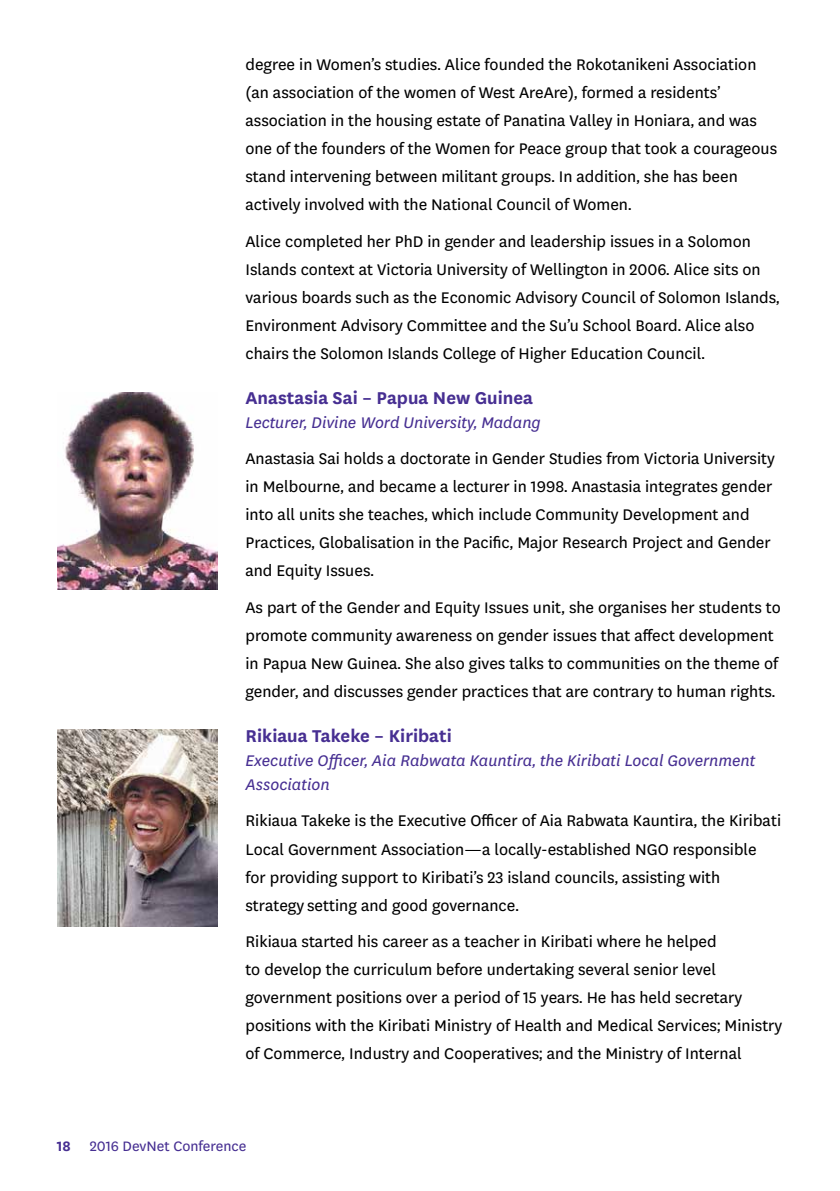
<style>
.page{position:relative;width:840px;height:1191px;background:#fff}
.page>*{position:absolute;margin:0;border:0;box-sizing:border-box;transform-origin:0 0}
.t1{font:700 20px "Victoria Sans";color:#472f92}
.t2{font:18px/28px "Victoria Sans";color:#000}
.t3{font:italic 18px/24px "Victoria Sans";color:#472f92}
.t4{font:16px "Victoria Sans";color:#472f92}
.s1{font-weight:700}
</style>
<div class="page">
<img style="left:57px;top:392px;width:160px;height:197px">
<img style="left:57px;top:729px;width:160px;height:198px">
<p class="t2" style="left:245px;top:50px;width:533px">degree in Women’s studies. Alice founded the Rokotanikeni Association (an association of the women of West AreAre), formed a residents’ association in the housing estate of Panatina Valley in Honiara, and was one of the founders of the Women for Peace group that took a courageous stand intervening between militant groups. In addition, she has been actively involved with the National Council of Women.</p>
<p class="t2" style="left:245px;top:226px;width:535px">Alice completed her PhD in gender and leadership issues in a Solomon Islands context at Victoria University of Wellington in 2006. Alice sits on various boards such as the Economic Advisory Council of Solomon Islands, Environment Advisory Committee and the Su’u School Board. Alice also chairs the Solomon Islands College of Higher Education Council.</p>
<p class="t1" style="left:245px;top:384px;width:289px">Anastasia Sai – Papua New Guinea</p>
<p class="t3" style="left:245px;top:410px;width:296px">Lecturer, Divine Word University, Madang</p>
<p class="t2" style="left:245px;top:444px;width:530px">Anastasia Sai holds a doctorate in Gender Studies from Victoria University in Melbourne, and became a lecturer in 1998. Anastasia integrates gender into all units she teaches, which include Community Development and Practices, Globalisation in the Pacific, Major Research Project and Gender and Equity Issues.</p>
<p class="t2" style="left:245px;top:592px;width:536px">As part of the Gender and Equity Issues unit, she organises her students to promote community awareness on gender issues that affect development in Papua New Guinea. She also gives talks to communities on the theme of gender, and discusses gender practices that are contrary to human rights.</p>
<p class="t1" style="left:245px;top:722px;width:208px">Rikiaua Takeke – Kiribati</p>
<p class="t3" style="left:245px;top:748px;width:511px">Executive Officer, Aia Rabwata Kauntira, the Kiribati Local Government<br>Association</p>
<p class="t2" style="left:245px;top:806px;width:537px">Rikiaua Takeke is the Executive Officer of Aia Rabwata Kauntira, the Kiribati Local Government Association—a locally-established NGO responsible for providing support to Kiribati’s 23 island councils, assisting with strategy setting and good governance.</p>
<p class="t2" style="left:245px;top:926px;width:538px">Rikiaua started his career as a teacher in Kiribati where he helped<br>to develop the curriculum before undertaking several senior level government positions over a period of 15 years. He has held secretary positions with the Kiribati Ministry of Health and Medical Services; Ministry of Commerce, Industry and Cooperatives; and the Ministry of Internal</p>
<p class="t4" style="left:57px;top:1135px;width:191px"><span class="s1">18</span> 2016 DevNet Conference</p>
</div>
